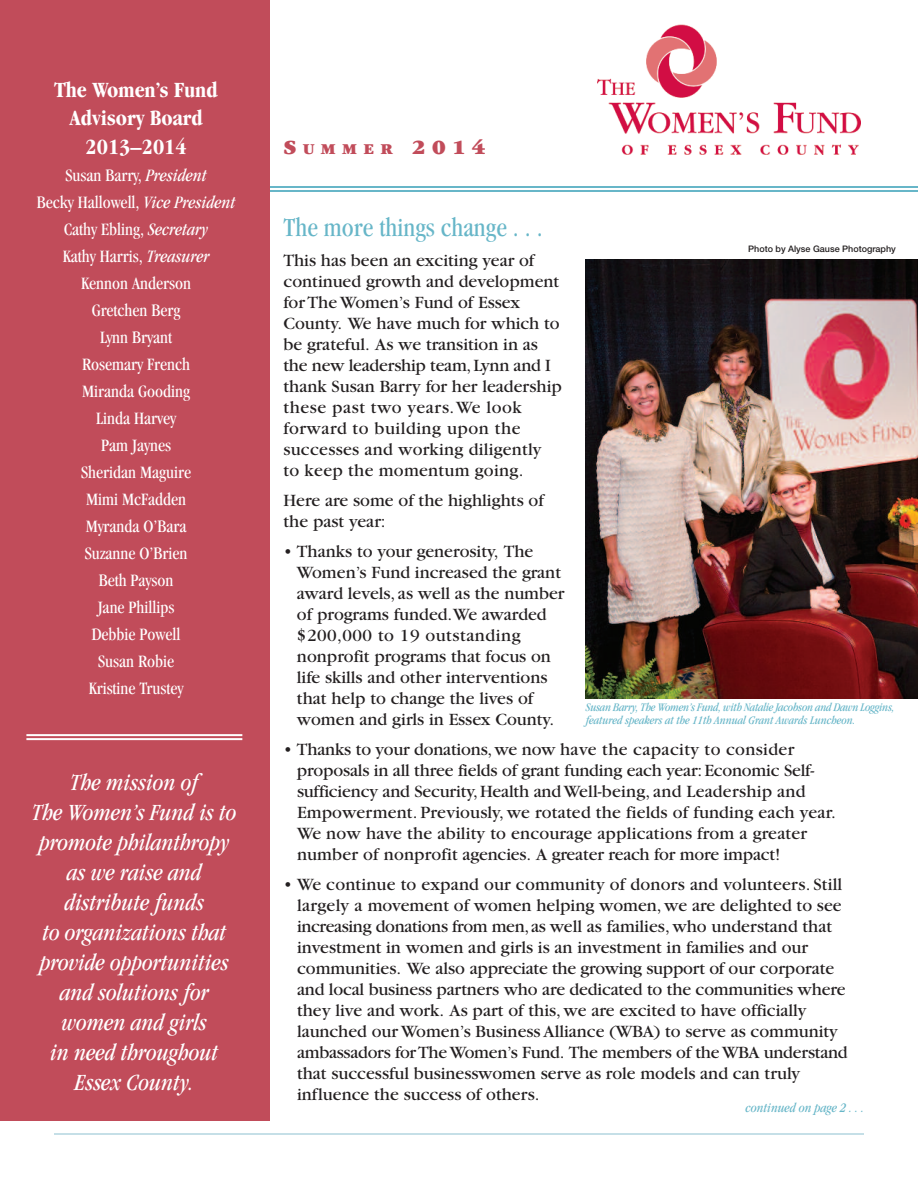
<style>
.page{position:relative;width:918px;height:1188px;background:#fff}
.page>*{position:absolute;margin:0;border:0;box-sizing:border-box;transform-origin:0 0}
.t1{font:condensed 27px "Garamond";color:#67b6c8}
.t2{font:italic condensed 24px/30px "Garamond";color:#fff;text-align:center}
.t3{font:700 condensed 22.5px/28.5px "Garamond";color:#fff;text-align:center}
.t4{font:900 21px "Garamond";color:#c14c5a}
.t5{font:18px/21px "Garamond";color:#231f20}
.t6{font:condensed 18px/27px "Garamond";color:#fff;text-align:center}
.t7{font:italic condensed 13.5px "Garamond";color:#67b6c8}
.t8{font:italic condensed 12px/13.5px "Garamond";letter-spacing:-.015em;color:#67b6c8}
.t9{font:500 9px "Helvetica Neue";color:#231f20}
.s1{font-style:italic}
.s2{font-size:15.75px}
</style>
<div class="page">
<hr style="left:0;top:190px;width:918px;height:2px;background:#67b6c8">
<hr style="left:0;top:186px;width:918px;height:2px;background:#67b6c8">
<hr style="left:54px;top:1133px;width:810px;height:2px;background:#b2d5e0">
<div style="left:0;top:0;width:270px;height:1121px;background:#c14c5a"></div>
<img style="left:597px;top:24px;width:263px;height:130px">
<img style="left:585px;top:259px;width:333px;height:439px">
<hr style="left:26px;top:734px;width:216px;height:2px;background:#fff">
<hr style="left:26px;top:738px;width:216px;height:2px;background:#fff">
<p class="t3" style="left:54px;top:77px;width:165px">The Women’s Fund<br>Advisory Board<br>2013–2014</p>
<p class="t6" style="left:37px;top:163px;width:200px">Susan Barry, <span class="s1">President<br></span>Becky Hallowell, <span class="s1">Vice President<br></span>Cathy Ebling, <span class="s1">Secretary<br></span>Kathy Harris, <span class="s1">Treasurer<br></span>Kennon Anderson<br>Gretchen Berg<br>Lynn Bryant<br>Rosemary French<br>Miranda Gooding<br>Linda Harvey<br>Pam Jaynes<br>Sheridan Maguire<br>Mimi McFadden<br>Myranda O’Bara<br>Suzanne O’Brien<br>Beth Payson<br>Jane Phillips<br>Debbie Powell<br>Susan Robie<br>Kristine Trustey</p>
<h2 class="t2" style="left:32px;top:769px;width:206px">The mission of<br>The Women’s Fund is to promote philanthropy as we raise and distribute funds<br>to organizations that provide opportunities and solutions for women and girls<br>in need throughout<br>Essex County.</h2>
<p class="t4" style="left:284px;top:141px;width:204px">S<span class="s2">UMMER</span> 2014</p>
<h1 class="t1" style="left:284px;top:217px;width:261px">The more things change . . .</h1>
<p class="t5" style="left:283px;top:252px;width:280px">This has been an exciting year of continued growth and development forThe Women’s Fund of Essex<br>County. We have much for which to be grateful. As we transition in as the new leadership team,Lynn and I thank Susan Barry for her leadership these past two years.We look forward to building upon the successes and working diligently<br>to keep the momentum going.</p>
<p class="t5" style="left:283px;top:492px;width:262px">Here are some of the highlights of the past year:</p>
<p class="t5" style="left:297px;top:543px;width:269px;text-indent:-13px">• Thanks to your generosity, The<br>Women’s Fund increased the grant award levels, as well as the number of programs funded.We awarded $200,000 to 19 outstanding nonprofit programs that focus on life skills and other interventions that help to change the lives of women and girls in Essex County.</p>
<p class="t5" style="left:297px;top:741px;width:540px;text-indent:-14px">• Thanks to your donations,we now have the capacity to consider proposals in all three fields of grant funding each year:Economic Self&shy;sufficiency and Security,Health andWell-being, and Leadership and Empowerment. Previously, we rotated the fields of funding each year.<br>We now have the ability to encourage applications from a greater number of nonprofit agencies. A greater reach for more impact!</p>
<p class="t5" style="left:297px;top:876px;width:552px;text-indent:-13px">• We continue to expand our community of donors and volunteers. Still largely a movement of women helping women, we are delighted to see increasing donations from men,as well as families, who understand that investment in women and girls is an investment in families and our communities. We also appreciate the growing support of our corporate and local business partners who are dedicated to the communities where they live and work. As part of this, we are excited to have officially launched our Women’s Business Alliance (WBA) to serve as community ambassadors forTheWomen’s Fund. The members of theWBA understand that successful businesswomen serve as role models and can truly influence the success of others.</p>
<p class="t9" style="left:748px;top:246px;width:149px">Photo by Alyse Gause Photography</p>
<p class="t8" style="left:586px;top:701px;width:310px">Susan Barry, The Women’s Fund, with NatalieJacobson and Dawn Loggins, featured speakers at the 11th Annual Grant Awards Luncheon.</p>
<p class="t7" style="left:746px;top:1103px;width:120px">continued on page 2 . . .</p>
</div>
